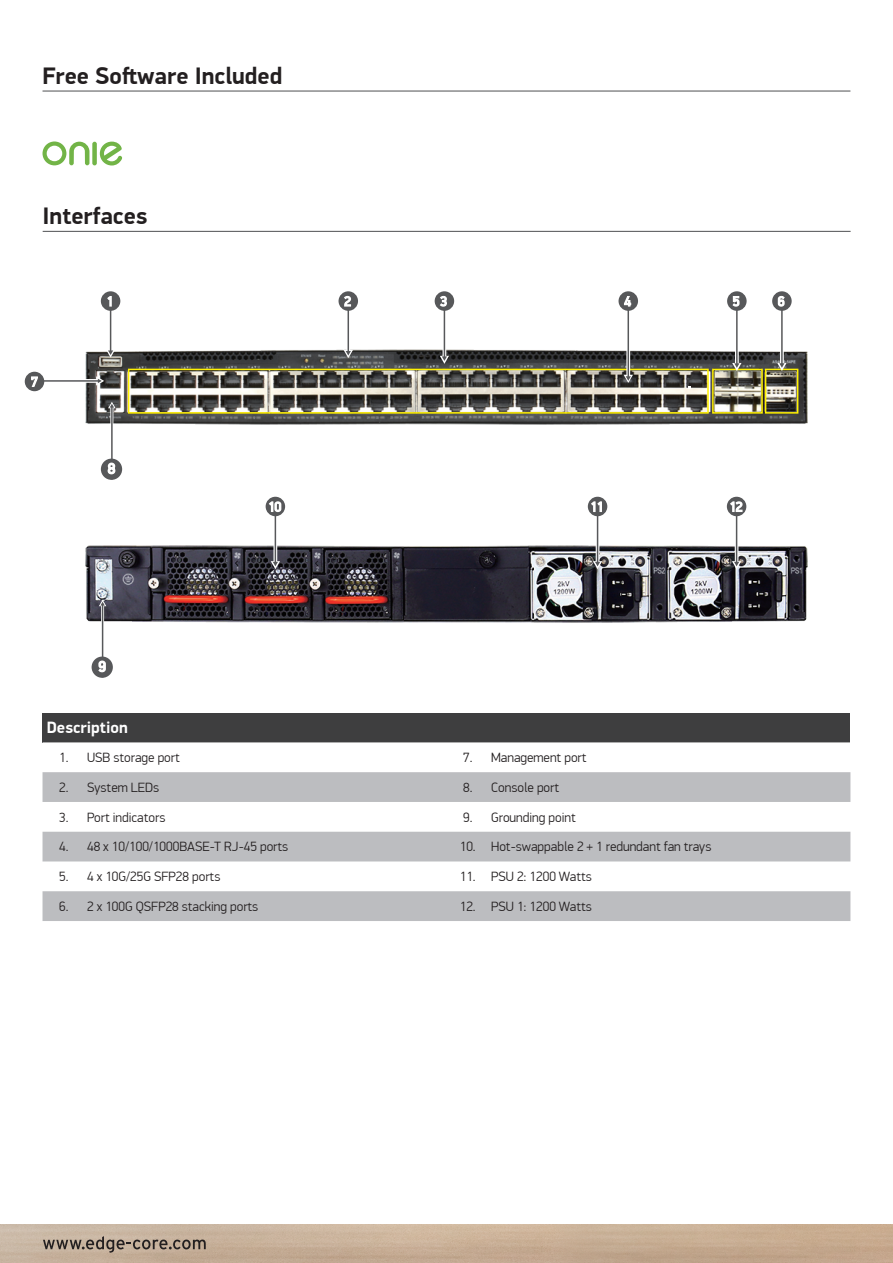
<style>
.page{position:relative;width:893px;height:1263px;background:#fff}
.page>*{position:absolute;margin:0;border:0;box-sizing:border-box;transform-origin:0 0}
.t1{font:700 24px "PF Din Display Pro";color:#231f20}
.t2{font:700 16.5px "PF Din Display Pro";color:#fff}
.t3{font:300 13.5px "PF Din Display Pro";color:#231f20}
</style>
<div class="page">
<svg style="left:43px;top:1236px;width:163px;height:17px;background:#a08f80"></svg>
<hr style="left:43px;top:231px;width:808px;height:1px;background:#57585a">
<hr style="left:43px;top:91px;width:807px;height:1px;background:#57585a">
<svg style="left:43px;top:141px;width:46px;height:24px"></svg>
<div style="left:92px;top:142px;width:5px;height:23px;background:#72b447;border-radius:2px"></div>
<svg style="left:100px;top:142px;width:22px;height:23px"></svg>
<img style="left:85px;top:546px;width:723px;height:76px">
<img style="left:85px;top:349px;width:723px;height:76px">
<div style="left:128px;top:369px;width:581px;height:45px;border:2px solid #fff101"></div>
<div style="left:712px;top:369px;width:51px;height:45px;border:2px solid #fff101"></div>
<div style="left:765px;top:369px;width:33px;height:45px;border:2px solid #fff101"></div>
<hr style="left:110px;top:308px;width:1px;height:43px;background:#57585a">
<svg style="left:106px;top:349px;width:9px;height:9px"></svg>
<div style="left:101px;top:291px;width:19px;height:20px;background:#57585a;border-radius:50%"></div>
<svg style="left:107px;top:296px;width:5px;height:11px"></svg>
<hr style="left:443px;top:310px;width:3px;height:47px;background:#fff">
<hr style="left:444px;top:308px;width:1px;height:49px;background:#57585a">
<svg style="left:440px;top:356px;width:9px;height:8px"></svg>
<div style="left:435px;top:291px;width:19px;height:20px;background:#57585a;border-radius:50%"></div>
<svg style="left:440px;top:295px;width:7px;height:12px"></svg>
<svg style="left:626px;top:349px;width:4px;height:26px"></svg>
<hr style="left:627px;top:308px;width:2px;height:69px;background:#57585a">
<svg style="left:624px;top:375px;width:9px;height:8px"></svg>
<div style="left:618px;top:291px;width:20px;height:20px;background:#57585a;border-radius:50%"></div>
<svg style="left:624px;top:296px;width:8px;height:11px"></svg>
<hr style="left:735px;top:311px;width:4px;height:53px;background:#fff">
<hr style="left:736px;top:308px;width:2px;height:56px;background:#57585a">
<svg style="left:732px;top:363px;width:9px;height:8px"></svg>
<svg style="left:727px;top:291px;width:20px;height:20px"></svg>
<svg style="left:731px;top:295px;width:10px;height:13px"></svg>
<hr style="left:780px;top:311px;width:4px;height:53px;background:#fff">
<hr style="left:781px;top:308px;width:2px;height:56px;background:#57585a">
<svg style="left:777px;top:363px;width:10px;height:8px"></svg>
<div style="left:772px;top:291px;width:20px;height:20px;background:#57585a;border-radius:50%"></div>
<svg style="left:777px;top:295px;width:8px;height:12px"></svg>
<svg style="left:273px;top:516px;width:4px;height:45px"></svg>
<hr style="left:275px;top:514px;width:1px;height:49px;background:#57585a">
<svg style="left:271px;top:561px;width:9px;height:8px"></svg>
<div style="left:266px;top:497px;width:19px;height:19px;background:#57585a;border-radius:50%"></div>
<svg style="left:269px;top:500px;width:14px;height:13px"></svg>
<hr style="left:596px;top:516px;width:3px;height:46px;background:#fff">
<hr style="left:597px;top:514px;width:1px;height:49px;background:#57585a">
<svg style="left:593px;top:561px;width:9px;height:8px"></svg>
<div style="left:588px;top:497px;width:19px;height:19px;background:#57585a;border-radius:50%"></div>
<svg style="left:590px;top:501px;width:12px;height:12px"></svg>
<hr style="left:735px;top:516px;width:3px;height:46px;background:#fff">
<hr style="left:736px;top:514px;width:1px;height:49px;background:#57585a">
<svg style="left:732px;top:561px;width:9px;height:8px"></svg>
<div style="left:727px;top:497px;width:19px;height:19px;background:#57585a;border-radius:50%"></div>
<svg style="left:729px;top:500px;width:14px;height:13px"></svg>
<hr style="left:110px;top:407px;width:3px;height:72px;background:#fff">
<hr style="left:111px;top:407px;width:2px;height:72px;background:#57585a">
<svg style="left:108px;top:402px;width:8px;height:6px"></svg>
<div style="left:101px;top:459px;width:21px;height:21px;background:#57585a;border-radius:50%"></div>
<svg style="left:107px;top:462px;width:9px;height:13px"></svg>
<hr style="left:101px;top:605px;width:3px;height:72px;background:#fff">
<hr style="left:102px;top:605px;width:1px;height:72px;background:#57585a">
<svg style="left:99px;top:600px;width:7px;height:6px"></svg>
<div style="left:92px;top:656px;width:21px;height:22px;background:#57585a;border-radius:50%"></div>
<svg style="left:98px;top:660px;width:8px;height:13px"></svg>
<hr style="left:38px;top:379px;width:59px;height:4px;background:#fff">
<hr style="left:36px;top:380px;width:62px;height:2px;background:#57585a">
<svg style="left:96px;top:376px;width:8px;height:10px"></svg>
<div style="left:25px;top:372px;width:19px;height:19px;background:#57585a;border-radius:50%"></div>
<svg style="left:31px;top:376px;width:7px;height:11px"></svg>
<svg style="left:346px;top:311px;width:4px;height:39px"></svg>
<hr style="left:348px;top:308px;width:1px;height:44px;background:#57585a">
<svg style="left:344px;top:350px;width:9px;height:8px"></svg>
<div style="left:339px;top:291px;width:19px;height:20px;background:#57585a;border-radius:50%"></div>
<svg style="left:344px;top:295px;width:8px;height:12px"></svg>
<div style="left:43px;top:713px;width:807px;height:29px;background:#3e3e3f"></div>
<svg style="left:43px;top:742px;width:807px;height:1px"></svg>
<svg style="left:43px;top:772px;width:807px;height:149px;fill:#bcbdc0"></svg>
<h1 class="t1" style="left:43px;top:61px;width:241px">Free Soſtware Included</h1>
<h1 class="t1" style="left:43px;top:202px;width:106px">Interfaces</h1>
<p class="t2" style="left:47px;top:718px;width:83px">Description</p>
<p class="t3" style="left:59px;top:750px;width:122px">1. USB storage port</p>
<p class="t3" style="left:463px;top:750px;width:125px">7. Management port</p>
<p class="t3" style="left:59px;top:779px;width:102px">2. System LEDs</p>
<p class="t3" style="left:463px;top:779px;width:98px">8. Console port</p>
<p class="t3" style="left:59px;top:809px;width:108px">3. Port indicators</p>
<p class="t3" style="left:463px;top:809px;width:114px">9. Grounding point</p>
<p class="t3" style="left:59px;top:839px;width:231px">4. 48 x 10/100/1000BASE-T RJ-45 ports</p>
<p class="t3" style="left:460px;top:839px;width:253px">10. Hot-swappable 2 + 1 redundant fan trays</p>
<p class="t3" style="left:59px;top:869px;width:163px">5. 4 x 10G/25G SFP28 ports</p>
<p class="t3" style="left:460px;top:869px;width:134px">11. PSU 2: 1200 Watts</p>
<p class="t3" style="left:59px;top:898px;width:201px">6. 2 x 100G QSFP28 stacking ports</p>
<p class="t3" style="left:460px;top:898px;width:134px">12. PSU 1: 1200 Watts</p>
</div>
